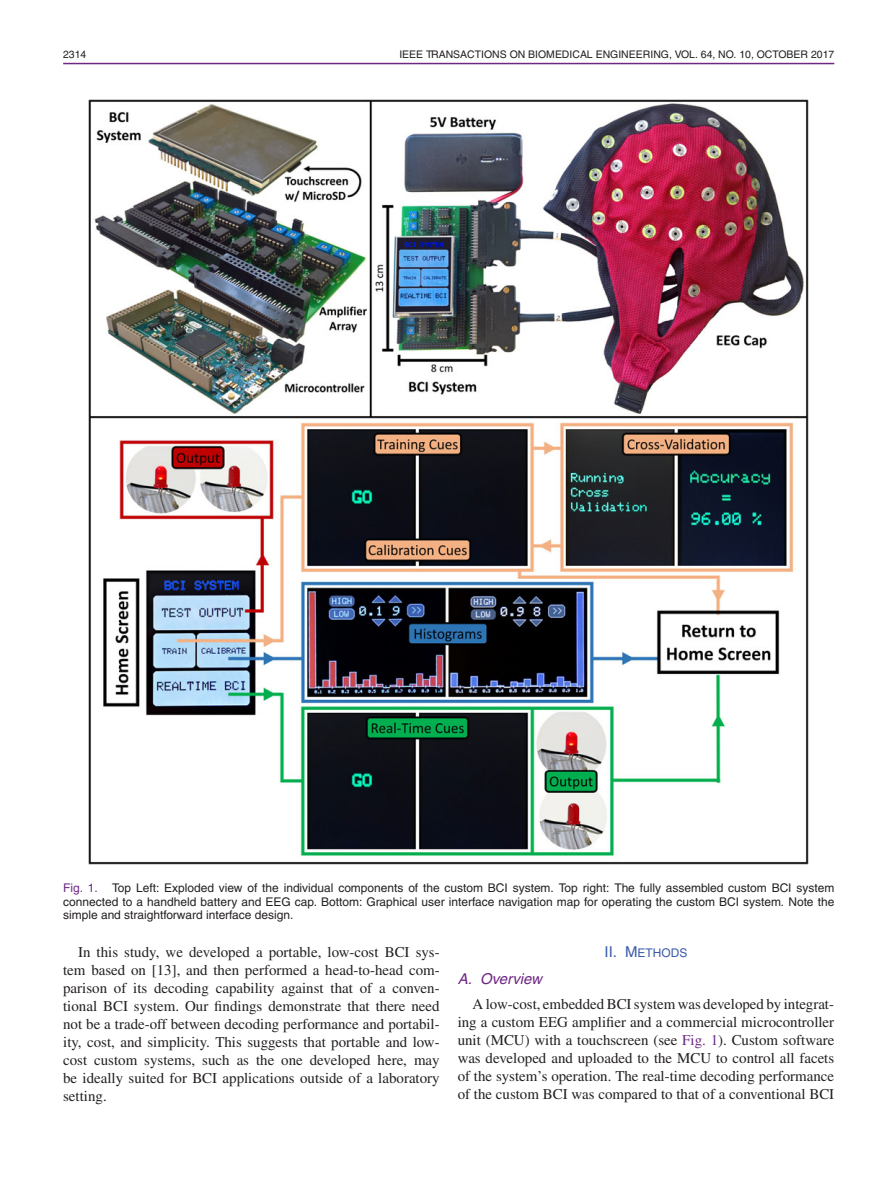
<style>
.page{position:relative;width:891px;height:1188px;background:#fff}
.page>*{position:absolute;margin:0;border:0;box-sizing:border-box;transform-origin:0 0}
.t1{font:15px/18px "Times";color:#231f20;text-align:justify}
.t2{font:italic 15px "Helvetica";color:#6f2784}
.t3{font:12px/13.5px "Helvetica";color:#231f20;text-align:justify}
.t4{font:12px "Helvetica";color:#3c5caa}
.t5{font:10.5px "Helvetica";color:#231f20}
.s1{color:#6f2784}
.s2{font-size:15px}
</style>
<div class="page">
<hr style="left:63px;top:63px;width:771px;height:1px;background:#6f2784">
<img style="left:89px;top:100px;width:720px;height:765px">
<p class="t5" style="left:63px;top:51px;width:25px">2314</p>
<p class="t5" style="left:399px;top:51px;width:436px">IEEE TRANSACTIONS ON BIOMEDICAL ENGINEERING, VOL. 64, NO. 10, OCTOBER 2017</p>
<p class="t3" style="left:63px;top:883px;width:773px"><span class="s1">Fig. 1.</span> Top Left: Exploded view of the individual components of the custom BCI system. Top right: The fully assembled custom BCI system connected to a handheld battery and EEG cap. Bottom: Graphical user interface navigation map for operating the custom BCI system. Note the simple and straightforward interface design.</p>
<p class="t1" style="left:63px;top:944px;width:378px;text-indent:15px">In this study, we developed a portable, low-cost BCI sys&shy;tem based on [13], and then performed a head-to-head com&shy;parison of its decoding capability against that of a conven&shy;tional BCI system. Our findings demonstrate that there need not be a trade-off between decoding performance and portabil&shy;ity, cost, and simplicity. This suggests that portable and low&shy;cost custom systems, such as the one developed here, may be ideally suited for BCI applications outside of a laboratory setting.</p>
<p class="t4" style="left:605px;top:948px;width:84px"><span class="s2">II. M</span>ETHODS</p>
<p class="t2" style="left:458px;top:973px;width:86px">A. Overview</p>
<p class="t1" style="left:458px;top:997px;width:378px;text-indent:15px">A low-cost, embedded BCI system was developed by integrat&shy;ing a custom EEG amplifier and a commercial microcontroller unit (MCU) with a touchscreen (see <span class="s1">Fig. 1</span>). Custom software was developed and uploaded to the MCU to control all facets of the system’s operation. The real-time decoding performance of the custom BCI was compared to that of a conventional BCI</p>
</div>
